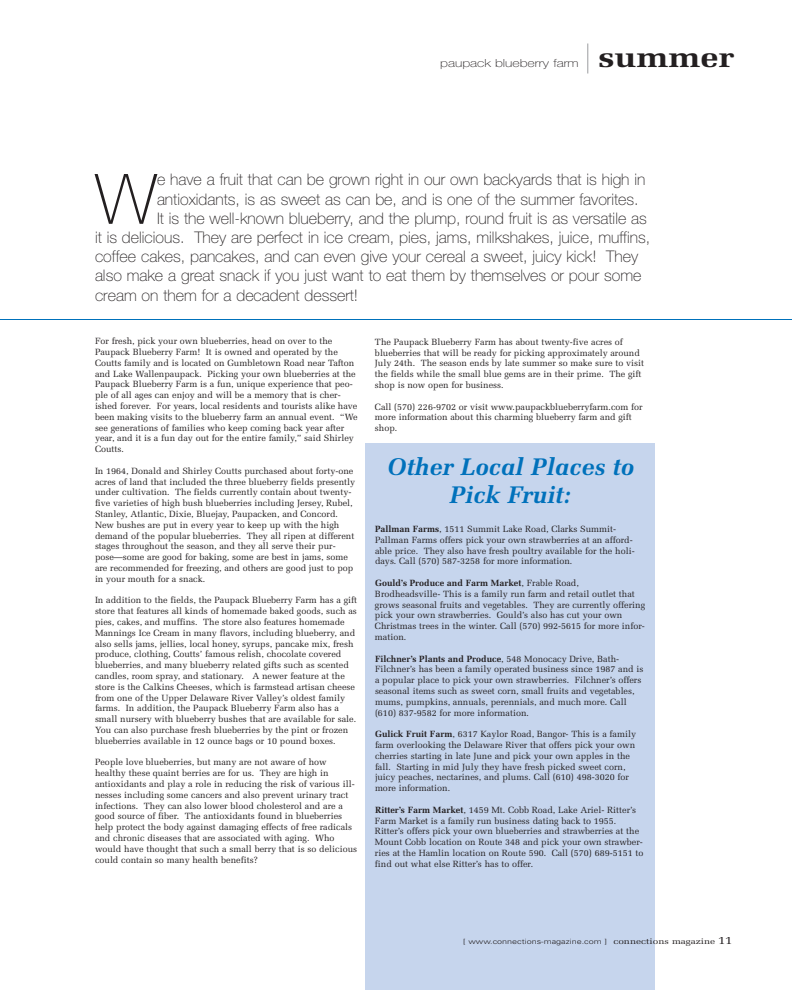
<style>
.page{position:relative;width:792px;height:990px;background:#fff}
.page>*{position:absolute;margin:0;border:0;box-sizing:border-box;transform-origin:0 0}
.t1{font:100 69.8px "Helvetica Neue LT";color:#231f20}
.t2{font:700 28.8px "Melior";color:#231f20;scale:1.25 1}
.t3{font:italic 700 24px/28.8px "Melior";color:#0071bb;text-align:center}
.t4{font:100 16px "Helvetica Neue LT";color:#231f20}
.t5{font:100 11.2px "Helvetica Neue LT";color:#231f20;scale:1.25 1}
.t6{font:9px/10.8px "Melior";color:#231f20}
.t7{font:300 7.2px "Univers";color:#231f20;scale:1.25 1}
.s1{font-weight:700}
.s2{font-family:"Melior";font-weight:400;font-size:8px}
.s3{font-family:"Melior";font-weight:400;font-size:11.2px}
</style>
<div class="page">
<hr style="left:0;top:319px;width:792px;height:1px;background:#0071bb">
<div style="left:366px;top:444px;width:289px;height:546px;background:#c6d5ed"></div>
<hr style="left:587px;top:44px;width:1px;height:30px;background:#9b9da0">
<p class="t5" style="left:440px;top:59px;width:112px">paupack blueberry farm</p>
<h2 class="t2" style="left:599px;top:45px;width:110px">summer</h2>
<h1 class="t1" style="left:95px;top:174px;width:64px">W</h1>
<h3 class="t4" style="left:157px;top:174px;width:490px">e have a fruit that can be grown right in our own backyards that is high in</h3>
<h3 class="t4" style="left:157px;top:193px;width:483px">antioxidants, is as sweet as can be, and is one of the summer favorites.</h3>
<h3 class="t4" style="left:157px;top:212px;width:491px">It is the well-known blueberry, and the plump, round fruit is as versatile as</h3>
<h3 class="t4" style="left:95px;top:232px;width:557px">it is delicious. They are perfect in ice cream, pies, jams, milkshakes, juice, muffins,</h3>
<h3 class="t4" style="left:95px;top:251px;width:545px">coffee cakes, pancakes, and can even give your cereal a sweet, juicy kick! They</h3>
<h3 class="t4" style="left:95px;top:270px;width:548px">also make a great snack if you just want to eat them by themselves or pour some</h3>
<h3 class="t4" style="left:95px;top:289px;width:265px">cream on them for a decadent dessert!</h3>
<p class="t6" style="left:95px;top:337px;width:264px">For fresh, pick your own blueberries, head on over to the Paupack Blueberry Farm! It is owned and operated by the Coutts family and is located on Gumbletown Road near Tafton and Lake Wallenpaupack. Picking your own blueberries at the Paupack Blueberry Farm is a fun, unique experience that peo&shy;ple of all ages can enjoy and will be a memory that is cher&shy;ished forever. For years, local residents and tourists alike have been making visits to the blueberry farm an annual event. “We see generations of families who keep coming back year after year, and it is a fun day out for the entire family,” said Shirley Coutts.</p>
<p class="t6" style="left:95px;top:466px;width:262px">In 1964, Donald and Shirley Coutts purchased about forty-one acres of land that included the three blueberry fields presently under cultivation. The fields currently contain about twenty&shy;five varieties of high bush blueberries including Jersey, Rubel, Stanley, Atlantic, Dixie, Bluejay, Paupacken, and Concord.<br>New bushes are put in every year to keep up with the high demand of the popular blueberries. They all ripen at different stages throughout the season, and they all serve their pur&shy;pose—some are good for baking, some are best in jams, some are recommended for freezing, and others are good just to pop in your mouth for a snack.</p>
<p class="t6" style="left:95px;top:596px;width:264px">In addition to the fields, the Paupack Blueberry Farm has a gift store that features all kinds of homemade baked goods, such as pies, cakes, and muffins. The store also features homemade Mannings Ice Cream in many flavors, including blueberry, and also sells jams, jellies, local honey, syrups, pancake mix, fresh produce, clothing, Coutts’ famous relish, chocolate covered blueberries, and many blueberry related gifts such as scented candles, room spray, and stationary. A newer feature at the store is the Calkins Cheeses, which is farmstead artisan cheese from one of the Upper Delaware River Valley’s oldest family farms. In addition, the Paupack Blueberry Farm also has a small nursery with blueberry bushes that are available for sale.<br>You can also purchase fresh blueberries by the pint or frozen blueberries available in 12 ounce bags or 10 pound boxes.</p>
<p class="t6" style="left:95px;top:758px;width:264px">People love blueberries, but many are not aware of how healthy these quaint berries are for us. They are high in antioxidants and play a role in reducing the risk of various ill&shy;nesses including some cancers and also prevent urinary tract infections. They can also lower blood cholesterol and are a good source of fiber. The antioxidants found in blueberries help protect the body against damaging effects of free radicals and chronic diseases that are associated with aging. Who would have thought that such a small berry that is so delicious could contain so many health benefits?</p>
<p class="t6" style="left:375px;top:337px;width:271px">The Paupack Blueberry Farm has about twenty-five acres of blueberries that will be ready for picking approximately around July 24th. The season ends by late summer so make sure to visit the fields while the small blue gems are in their prime. The gift shop is now open for business.</p>
<p class="t6" style="left:375px;top:402px;width:269px">Call (570) 226-9702 or visit www.paupackblueberryfarm.com for more information about this charming blueberry farm and gift shop.</p>
<h3 class="t3" style="left:387px;top:454px;width:249px">Other Local Places to<br>Pick Fruit:</h3>
<p class="t6" style="left:375px;top:524px;width:261px"><span class="s1">Pallman Farms</span>, 1511 Summit Lake Road, Clarks Summit-Pallman Farms offers pick your own strawberries at an afford&shy;able price. They also have fresh poultry available for the holi&shy;days. Call (570) 587-3258 for more information.</p>
<p class="t6" style="left:375px;top:578px;width:272px"><span class="s1">Gould’s Produce and Farm Market</span>, Frable Road, Brodheadsville- This is a family run farm and retail outlet that grows seasonal fruits and vegetables. They are currently offering pick your own strawberries. Gould’s also has cut your own Christmas trees in the winter. Call (570) 992-5615 for more infor&shy;mation.</p>
<p class="t6" style="left:375px;top:654px;width:270px"><span class="s1">Filchner’s Plants and Produce</span>, 548 Monocacy Drive, Bath-Filchner’s has been a family operated business since 1987 and is a popular place to pick your own strawberries. Filchner’s offers seasonal items such as sweet corn, small fruits and vegetables, mums, pumpkins, annuals, perennials, and much more. Call (610) 837-9582 for more information.</p>
<p class="t6" style="left:375px;top:729px;width:263px"><span class="s1">Gulick Fruit Farm</span>, 6317 Kaylor Road, Bangor- This is a family farm overlooking the Delaware River that offers pick your own cherries starting in late June and pick your own apples in the fall. Starting in mid July they have fresh picked sweet corn, juicy peaches, nectarines, and plums. Call (610) 498-3020 for more information.</p>
<p class="t6" style="left:375px;top:805px;width:270px"><span class="s1">Ritter’s Farm Market</span>, 1459 Mt. Cobb Road, Lake Ariel- Ritter’s Farm Market is a family run business dating back to 1955.<br>Ritter’s offers pick your own blueberries and strawberries at the Mount Cobb location on Route 348 and pick your own strawber&shy;ries at the Hamlin location on Route 590. Call (570) 689-5151 to find out what else Ritter’s has to offer.</p>
<p class="t7" style="left:463px;top:938px;width:217px">[ www.connections-magazine.com ] <span class="s2">connections magazine</span> <span class="s3">11</span></p>
</div>
